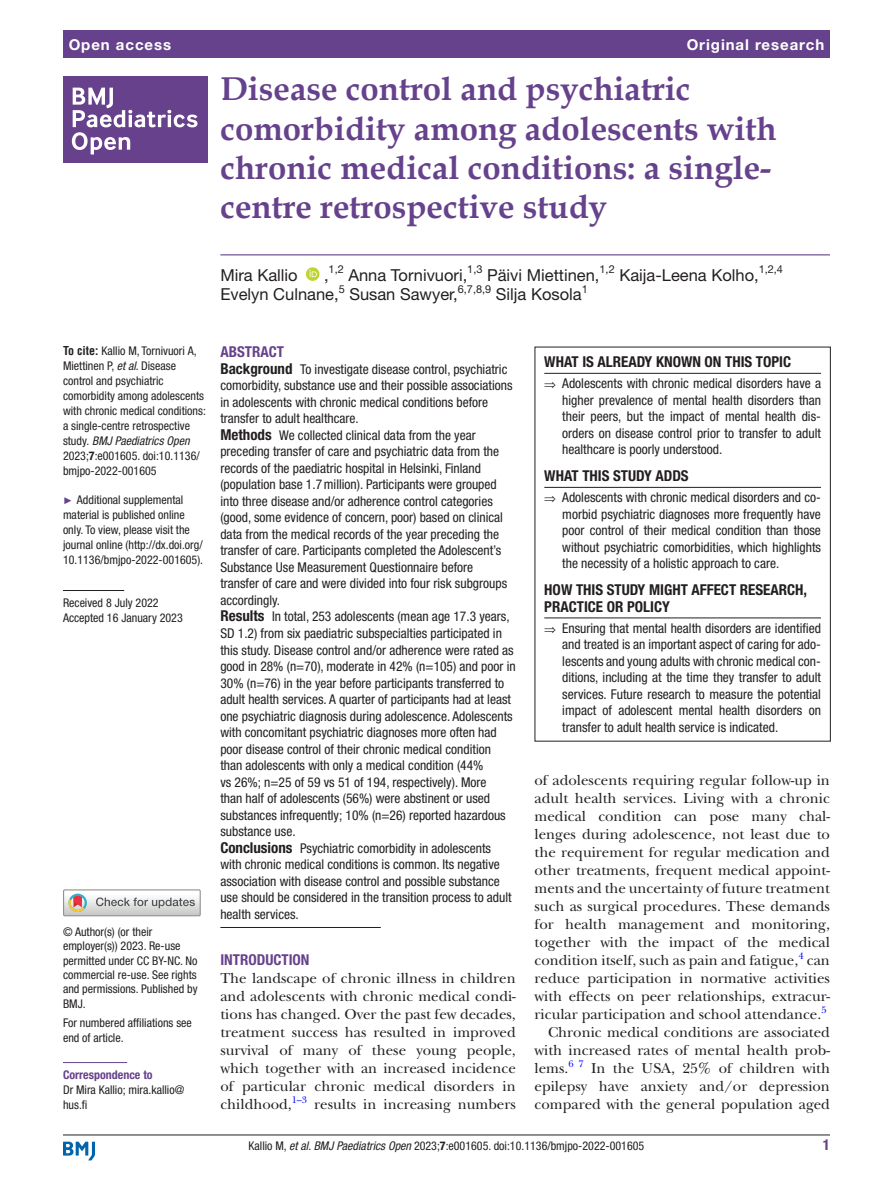
<style>
.page{position:relative;width:893px;height:1191px;background:#fff}
.page>*{position:absolute;margin:0;border:0;box-sizing:border-box;transform-origin:0 0}
.t1{font:700 33px/39px "Book Antiqua";color:#66428c}
.t2{font:16.5px "Helvetica Neue LT Std";color:#231f20}
.t3{font:15px/18px "New Baskerville";color:#231f20;text-align:justify}
.t4{font:700 condensed 15px/16.5px "Helvetica Neue LT Std";color:#231f20}
.t5{font:700 15px "Helvetica Neue LT Std";letter-spacing:.065em;color:#fff}
.t6{font:700 condensed 15px "Helvetica Neue LT Std";color:#66428c}
.t7{font:condensed 13.5px/16.5px "Helvetica Neue LT Std";color:#231f20;text-align:justify}
.t8{font:condensed 12px/15px "Helvetica Neue LT Std";color:#231f20}
.t9{font:700 condensed 12px "Helvetica Neue LT Std";color:#66428c}
.t10{font:10.95px "Helvetica Neue LT Std";color:#231f20}
.t11{font:9.9px "New Baskerville";color:#00f}
.s1{font-family:"Helvetica LT Std";font-weight:700}
.s2{font-style:italic}
.s3{font-weight:700}
.s4{font-family:"Arial";font-stretch:normal;font-size:9.75px;color:#66428c}
.s5{font-weight:700;font-size:15px}
</style>
<div class="page">
<hr style="left:63px;top:1134px;width:767px;height:1px;background:#231f20">
<svg style="left:63px;top:1141px;width:32px;height:19px"></svg>
<div style="left:63px;top:31px;width:767px;height:27px;background:#66428c"></div>
<hr style="left:220px;top:254px;width:610px;height:1px;background:#66428c">
<svg style="left:306px;top:267px;width:13px;height:14px"></svg>
<hr style="left:63px;top:590px;width:61px;height:1px;background:#231f20">
<hr style="left:63px;top:1062px;width:64px;height:1px;background:#66428c">
<div style="left:63px;top:889px;width:138px;height:27px;border:1px solid #969090"></div>
<svg style="left:64px;top:890px;width:136px;height:25px"></svg>
<div style="left:63px;top:76px;width:144px;height:87px;background:#67418b"></div>
<svg style="left:72px;top:88px;width:125px;height:66px"></svg>
<hr style="left:220px;top:927px;width:161px;height:1px;background:#231f20">
<hr style="left:544px;top:373px;width:277px;height:1px;background:#231f20">
<hr style="left:544px;top:487px;width:277px;height:1px;background:#231f20">
<hr style="left:544px;top:617px;width:277px;height:1px;background:#231f20">
<p class="t5" style="left:69px;top:35px;width:104px">Open access</p>
<p class="t5" style="left:687px;top:35px;width:139px">Original research</p>
<h1 class="t1" style="left:220px;top:70px;width:558px">Disease control and psychiatric comorbidity among adolescents with chronic medical conditions: a single&shy;centre retrospective study</h1>
<p class="t10" style="left:329px;top:263px;width:17px">1,2</p>
<p class="t2" style="left:348px;top:265px;width:120px">Anna Tornivuori,</p>
<p class="t10" style="left:467px;top:263px;width:17px">1,3</p>
<p class="t2" style="left:487px;top:265px;width:114px">Päivi Miettinen,</p>
<p class="t10" style="left:600px;top:263px;width:17px">1,2</p>
<p class="t2" style="left:619px;top:265px;width:141px">Kaija-Leena Kolho,</p>
<p class="t10" style="left:759px;top:263px;width:26px">1,2,4</p>
<p class="t2" style="left:220px;top:285px;width:120px">Evelyn Culnane,</p>
<p class="t10" style="left:339px;top:282px;width:8px">5</p>
<p class="t2" style="left:349px;top:285px;width:110px">Susan Sawyer,</p>
<p class="t10" style="left:458px;top:282px;width:35px">6,7,8,9</p>
<p class="t2" style="left:496px;top:285px;width:87px">Silja Kosola</p>
<p class="t10" style="left:582px;top:282px;width:8px">1</p>
<p class="t2" style="left:220px;top:265px;width:79px">Mira Kallio</p>
<p class="t2" style="left:324px;top:265px;width:6px">,</p>
<p class="t8" style="left:63px;top:343px;width:144px"><span class="s1">To cite:</span> Kallio M, Tornivuori A,<br>Miettinen P, <span class="s2">et al</span>. Disease control and psychiatric comorbidity among adolescents with chronic medical conditions: a single-centre retrospective study. <span class="s2">BMJ Paediatrics Open<br></span>2023;<span class="s3">7</span>:e001605. doi:10.1136/ bmjpo-2022-001605</p>
<p class="t8" style="left:63px;top:492px;width:142px"><span class="s4">►</span> Additional supplemental material is published online only. To view, please visit the journal online (http://dx.doi.org/<br>10.1136/bmjpo-2022-001605).</p>
<p class="t8" style="left:63px;top:595px;width:121px">Received 8 July 2022<br>Accepted 16 January 2023</p>
<p class="t8" style="left:63px;top:924px;width:136px;line-height:14.4px">© Author(s) (or their employer(s)) 2023. Re-use permitted under CC BY-NC. No commercial re-use. See rights and permissions. Published by<br>BMJ.</p>
<p class="t8" style="left:63px;top:1015px;width:130px">For numbered affiliations see end of article.</p>
<p class="t9" style="left:63px;top:1068px;width:91px">Correspondence to</p>
<p class="t8" style="left:63px;top:1082px;width:123px">Dr Mira Kallio; mira.kallio@ hus.fi</p>
<p class="t6" style="left:220px;top:343px;width:65px">ABSTRACT</p>
<p class="t7" style="left:220px;top:361px;width:297px;text-align:left"><span class="s5">Background</span> To investigate disease control, psychiatric comorbidity, substance use and their possible associations in adolescents with chronic medical conditions before transfer to adult healthcare.<br><span class="s5">Methods</span> We collected clinical data from the year preceding transfer of care and psychiatric data from the records of the paediatric hospital in Helsinki, Finland (population base 1.7million). Participants were grouped into three disease and/or adherence control categories (good, some evidence of concern, poor) based on clinical data from the medical records of the year preceding the transfer of care. Participants completed the Adolescent’s Substance Use Measurement Questionnaire before<br>transfer of care and were divided into four risk subgroups accordingly.<br><span class="s5">Results</span> In total, 253 adolescents (mean age 17.3 years, SD 1.2) from six paediatric subspecialties participated in this study. Disease control and/or adherence were rated as good in 28% (n=70), moderate in 42% (n=105) and poor in 30% (n=76) in the year before participants transferred to adult health services. A quarter of participants had at least one psychiatric diagnosis during adolescence. Adolescents with concomitant psychiatric diagnoses more often had poor disease control of their chronic medical condition than adolescents with only a medical condition (44%<br>vs 26%; n=25 of 59 vs 51 of 194, respectively). More<br>than half of adolescents (56%) were abstinent or used substances infrequently; 10% (n=26) reported hazardous substance use.<br><span class="s5">Conclusions</span> Psychiatric comorbidity in adolescents<br>with chronic medical conditions is common. Its negative association with disease control and possible substance use should be considered in the transition process to adult health services.</p>
<p class="t6" style="left:220px;top:951px;width:91px">INTRODUCTION</p>
<p class="t3" style="left:220px;top:969px;width:297px">The landscape of chronic illness in children and adolescents with chronic medical condi&shy;tions has changed. Over the past few decades, treatment success has resulted in improved survival of many of these young people, which together with an increased incidence of particular chronic medical disorders in childhood,<sup>1–3</sup></p>
<p class="t3" style="left:314px;top:1095px;width:203px">results in increasing numbers</p>
<p class="t4" style="left:544px;top:353px;width:248px">WHAT IS ALREADY KNOWN ON THIS TOPIC</p>
<p class="t7" style="left:562px;top:375px;width:260px;text-indent:-18px">⇒ Adolescents with chronic medical disorders have a higher prevalence of mental health disorders than their peers, but the impact of mental health dis&shy;orders on disease control prior to transfer to adult healthcare is poorly understood.</p>
<p class="t4" style="left:544px;top:467px;width:146px">WHAT THIS STUDY ADDS</p>
<p class="t7" style="left:562px;top:489px;width:260px;text-indent:-18px">⇒ Adolescents with chronic medical disorders and co&shy;morbid psychiatric diagnoses more frequently have poor control of their medical condition than those without psychiatric comorbidities, which highlights the necessity of a holistic approach to care.</p>
<p class="t4" style="left:544px;top:581px;width:264px">HOW THIS STUDY MIGHT AFFECT RESEARCH,<br>PRACTICE OR POLICY</p>
<p class="t7" style="left:562px;top:619px;width:260px;text-indent:-18px">⇒ Ensuring that mental health disorders are identified and treated is an important aspect of caring for ado&shy;lescents and young adults with chronic medical con&shy;ditions, including at the time they transfer to adult services. Future research to measure the potential impact of adolescent mental health disorders on transfer to adult health service is indicated.</p>
<p class="t3" style="left:535px;top:771px;width:297px">of adolescents requiring regular follow-up in adult health services. Living with a chronic medical condition can pose many chal&shy;lenges during adolescence, not least due to the requirement for regular medication and other treatments, frequent medical appoint&shy;ments and the uncertainty of future treatment such as surgical procedures. These demands for health management and monitoring, together with the impact of the medical condition itself, such as pain and fatigue,</p>
<p class="t11" style="left:798px;top:949px;width:7px">4</p>
<p class="t3" style="left:807px;top:951px;width:25px">can</p>
<p class="t3" style="left:535px;top:969px;width:297px">reduce participation in normative activities</p>
<p class="t3" style="left:535px;top:987px;width:297px">with effects on peer relationships, extracur-</p>
<p class="t3" style="left:535px;top:1005px;width:293px">ricular participation and school attendance.<sup>5</sup></p>
<p class="t3" style="left:548px;top:1023px;width:283px">Chronic medical conditions are associated</p>
<p class="t3" style="left:535px;top:1041px;width:297px">with increased rates of mental health prob-</p>
<p class="t3" style="left:535px;top:1059px;width:35px">lems.</p>
<p class="t11" style="left:568px;top:1057px;width:17px">6 7</p>
<p class="t3" style="left:535px;top:1059px;width:297px;text-indent:57px">In the USA, 25% of children with epilepsy have anxiety and/or depression compared with the general population aged</p>
<p class="t8" style="left:249px;top:1137px;width:397px">Kallio M, <span class="s2">et al</span>. <span class="s2">BMJ Paediatrics Open</span> 2023;<span class="s3">7</span>:e001605. doi:10.1136/bmjpo-2022-001605</p>
<p class="t6" style="left:823px;top:1135px;width:9px">1</p>
</div>
